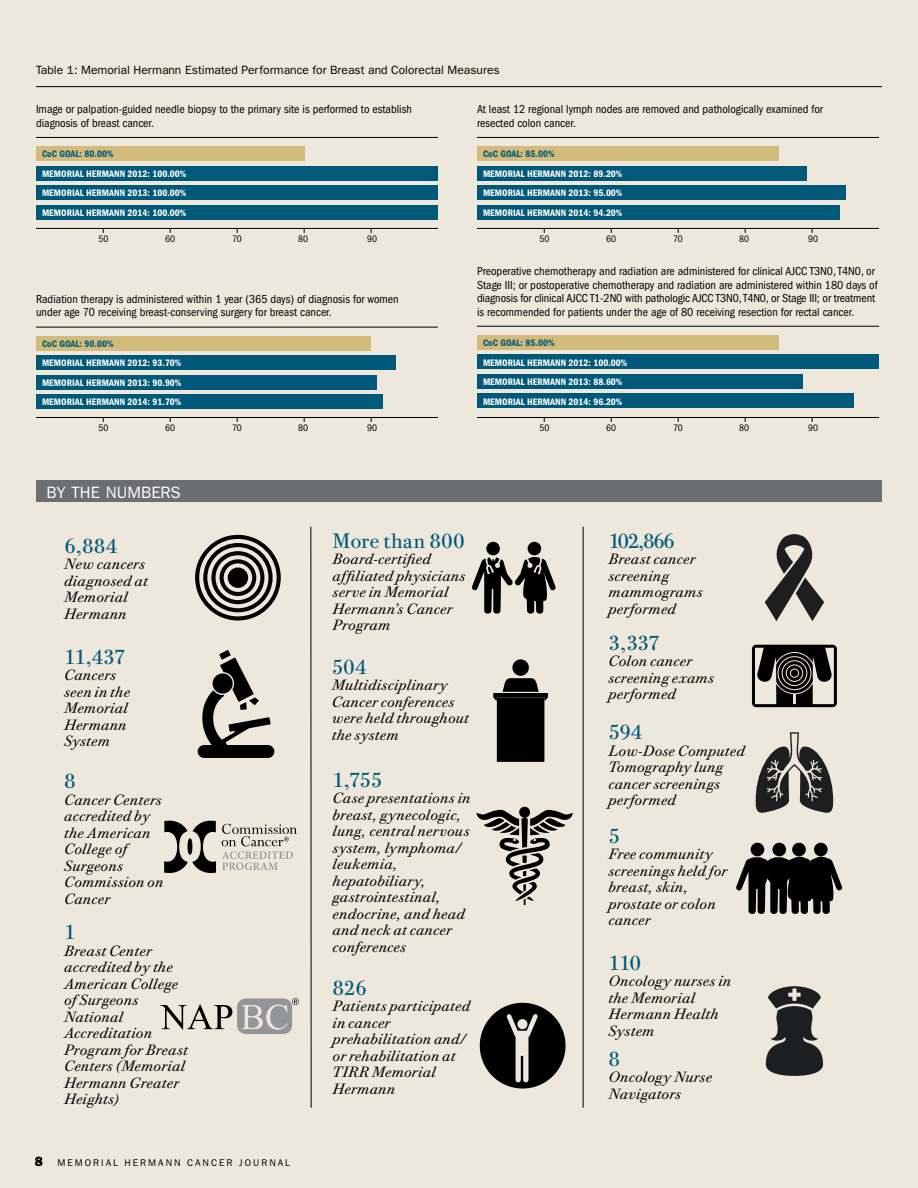
<style>
.page{position:relative;width:918px;height:1188px;background:#ede7dc}
.page>*{position:absolute;margin:0;border:0;box-sizing:border-box;transform-origin:0 0}
.t1{font:21px "Bodoni Twe ITC";letter-spacing:-.02em;color:#005978}
.t2{font:21px "Bodoni Twe ITC";color:#005978}
.t3{font:16.5px "Franklin Gothic";color:#fff}
.t4{font:italic 15px/16.5px "Bodoni Twe ITC";letter-spacing:.015em;color:#000}
.t5{font:800 13.5px "Franklin Gothic";color:#000}
.t6{font:condensed 12px/13.5px "Franklin Gothic";color:#000}
.t7{font:12px "Franklin Gothic";color:#000}
.t8{font:600 condensed 9.75px/19.5px "Franklin Gothic";color:#fff;text-align:justify}
.t9{font:600 condensed 9.75px "Franklin Gothic";color:#005978}
.t10{font:condensed 9.75px "Franklin Gothic";color:#000}
.t11{font:9.75px "Franklin Gothic";letter-spacing:.2em;color:#000}
</style>
<div class="page">
<hr style="left:36px;top:137px;width:402px;height:1px;background:#000">
<div style="left:36px;top:146px;width:268px;height:15px;background:#d3bb7b"></div>
<div style="left:36px;top:166px;width:402px;height:15px;background:#005978"></div>
<div style="left:36px;top:185px;width:402px;height:15px;background:#005978"></div>
<div style="left:36px;top:205px;width:402px;height:15px;background:#005978"></div>
<hr style="left:36px;top:228px;width:402px;height:1px;background:#000">
<hr style="left:36px;top:86px;width:846px;height:1px;background:#000">
<div style="left:36px;top:480px;width:846px;height:22px;background:#6d6e71"></div>
<svg style="left:198px;top:650px;width:76px;height:108px"></svg>
<div style="left:213px;top:673px;width:20px;height:21px;background:#000;border-radius:50%"></div>
<div style="left:195px;top:535px;width:86px;height:86px;border:4px solid #000;border-radius:50%"></div>
<div style="left:203px;top:543px;width:70px;height:69px;border:4px solid #000;border-radius:50%"></div>
<div style="left:211px;top:551px;width:53px;height:53px;border:4px solid #000;border-radius:50%"></div>
<div style="left:220px;top:559px;width:36px;height:37px;border:4px solid #000;border-radius:50%"></div>
<div style="left:230px;top:570px;width:16px;height:16px;background:#000;border-radius:50%"></div>
<div style="left:228px;top:567px;width:20px;height:21px;border:4px solid #000;border-radius:50%"></div>
<svg style="left:164px;top:821px;width:52px;height:52px"></svg>
<svg style="left:222px;top:824px;width:75px;height:46px"></svg>
<svg style="left:160px;top:998px;width:139px;height:36px"></svg>
<div style="left:486px;top:542px;width:14px;height:13px;background:#000;border-radius:50%"></div>
<div style="left:528px;top:542px;width:13px;height:13px;background:#000;border-radius:50%"></div>
<svg style="left:472px;top:557px;width:84px;height:57px"></svg>
<div style="left:512px;top:659px;width:17px;height:17px;background:#000;border-radius:50%"></div>
<svg style="left:493px;top:678px;width:55px;height:84px"></svg>
<svg style="left:476px;top:807px;width:97px;height:98px"></svg>
<svg style="left:480px;top:1003px;width:86px;height:86px"></svg>
<svg style="left:765px;top:534px;width:59px;height:87px"></svg>
<svg style="left:752px;top:645px;width:85px;height:62px"></svg>
<svg style="left:755px;top:732px;width:79px;height:81px"></svg>
<div style="left:772px;top:843px;width:14px;height:13px;background:#000;border-radius:50%"></div>
<div style="left:814px;top:843px;width:14px;height:13px;background:#000;border-radius:50%"></div>
<div style="left:751px;top:843px;width:13px;height:13px;background:#000;border-radius:50%"></div>
<div style="left:792px;top:843px;width:14px;height:13px;background:#000;border-radius:50%"></div>
<svg style="left:736px;top:856px;width:106px;height:58px"></svg>
<svg style="left:766px;top:986px;width:57px;height:90px"></svg>
<hr style="left:311px;top:527px;width:1px;height:581px;background:#000">
<hr style="left:583px;top:527px;width:1px;height:581px;background:#000">
<hr style="left:36px;top:327px;width:402px;height:1px;background:#000">
<div style="left:36px;top:336px;width:334px;height:15px;background:#d3bb7b"></div>
<div style="left:36px;top:355px;width:360px;height:15px;background:#005978"></div>
<div style="left:36px;top:375px;width:341px;height:15px;background:#005978"></div>
<div style="left:36px;top:394px;width:346px;height:15px;background:#005978"></div>
<hr style="left:36px;top:417px;width:402px;height:1px;background:#000">
<hr style="left:477px;top:137px;width:402px;height:1px;background:#000">
<div style="left:477px;top:146px;width:301px;height:15px;background:#d3bb7b"></div>
<div style="left:477px;top:166px;width:330px;height:15px;background:#005978"></div>
<div style="left:477px;top:185px;width:369px;height:15px;background:#005978"></div>
<div style="left:477px;top:205px;width:363px;height:15px;background:#005978"></div>
<hr style="left:477px;top:228px;width:402px;height:1px;background:#000">
<hr style="left:477px;top:326px;width:402px;height:1px;background:#000">
<div style="left:477px;top:335px;width:301px;height:15px;background:#d3bb7b"></div>
<div style="left:477px;top:354px;width:402px;height:15px;background:#005978"></div>
<div style="left:477px;top:374px;width:325px;height:15px;background:#005978"></div>
<div style="left:477px;top:393px;width:377px;height:15px;background:#005978"></div>
<hr style="left:477px;top:417px;width:402px;height:1px;background:#000">
<p class="t7" style="left:36px;top:63px;width:465px">Table 1: Memorial Hermann Estimated Performance for Breast and Colorectal Measures</p>
<p class="t6" style="left:36px;top:103px;width:377px">Image or palpation-guided needle biopsy to the primary site is performed to establish diagnosis of breast cancer.</p>
<p class="t9" style="left:42px;top:149px;width:73px">CoC GOAL: 80.00%</p>
<p class="t8" style="left:42px;top:164px;width:146px">MEMORIAL HERMANN 2012: 100.00% MEMORIAL HERMANN 2013: 100.00% MEMORIAL HERMANN 2014: 100.00%</p>
<p class="t10" style="left:99px;top:233px;width:11px">50</p>
<p class="t10" style="left:165px;top:233px;width:11px">60</p>
<p class="t10" style="left:232px;top:233px;width:11px">70</p>
<p class="t10" style="left:298px;top:233px;width:11px">80</p>
<p class="t10" style="left:367px;top:233px;width:11px">90</p>
<p class="t6" style="left:36px;top:292px;width:364px">Radiation therapy is administered within 1 year (365 days) of diagnosis for women under age 70 receiving breast-conserving surgery for breast cancer.</p>
<p class="t9" style="left:42px;top:338px;width:73px">CoC GOAL: 90.00%</p>
<p class="t8" style="left:42px;top:353px;width:141px">MEMORIAL HERMANN 2012: 93.70% MEMORIAL HERMANN 2013: 90.90% MEMORIAL HERMANN 2014: 91.70%</p>
<p class="t10" style="left:99px;top:422px;width:11px">50</p>
<p class="t10" style="left:165px;top:422px;width:11px">60</p>
<p class="t10" style="left:232px;top:422px;width:11px">70</p>
<p class="t10" style="left:298px;top:422px;width:11px">80</p>
<p class="t10" style="left:367px;top:422px;width:11px">90</p>
<p class="t3" style="left:46px;top:483px;width:136px">BY THE NUMBERS</p>
<p class="t6" style="left:477px;top:103px;width:348px">At least 12 regional lymph nodes are removed and pathologically examined for resected colon cancer.</p>
<p class="t9" style="left:483px;top:148px;width:73px">CoC GOAL: 85.00%</p>
<p class="t8" style="left:483px;top:164px;width:141px">MEMORIAL HERMANN 2012: 89.20% MEMORIAL HERMANN 2013: 95.00% MEMORIAL HERMANN 2014: 94.20%</p>
<p class="t10" style="left:540px;top:233px;width:11px">50</p>
<p class="t10" style="left:606px;top:233px;width:11px">60</p>
<p class="t10" style="left:673px;top:233px;width:11px">70</p>
<p class="t10" style="left:739px;top:233px;width:11px">80</p>
<p class="t10" style="left:808px;top:233px;width:11px">90</p>
<p class="t6" style="left:477px;top:264px;width:402px">Preoperative chemotherapy and radiation are administered for clinical AJCC T3N0, T4N0, or Stage III; or postoperative chemotherapy and radiation are administered within 180 days of diagnosis for clinical AJCC T1-2N0 with pathologic AJCC T3N0, T4N0, or Stage III; or treatment is recommended for patients under the age of 80 receiving resection for rectal cancer.</p>
<p class="t9" style="left:483px;top:337px;width:73px">CoC GOAL: 85.00%</p>
<p class="t8" style="left:483px;top:353px;width:146px;text-align:left">MEMORIAL HERMANN 2012: 100.00%<br>MEMORIAL HERMANN 2013: 88.60%<br>MEMORIAL HERMANN 2014: 96.20%</p>
<p class="t10" style="left:540px;top:422px;width:11px">50</p>
<p class="t10" style="left:606px;top:422px;width:11px">60</p>
<p class="t10" style="left:673px;top:422px;width:11px">70</p>
<p class="t10" style="left:739px;top:422px;width:11px">80</p>
<p class="t10" style="left:808px;top:422px;width:11px">90</p>
<h1 class="t1" style="left:64px;top:533px;width:55px">6,884</h1>
<p class="t4" style="left:64px;top:556px;width:85px">New cancers diagnosed at<br>Memorial<br>Hermann</p>
<h1 class="t1" style="left:64px;top:644px;width:63px">11,437</h1>
<p class="t4" style="left:64px;top:667px;width:68px">Cancers seen in the<br>Memorial<br>Hermann<br>System</p>
<h1 class="t1" style="left:64px;top:768px;width:13px">8</h1>
<p class="t4" style="left:64px;top:791px;width:101px">Cancer Centers accredited by the American<br>College of<br>Surgeons<br>Commission on<br>Cancer</p>
<h1 class="t1" style="left:64px;top:919px;width:13px">1</h1>
<p class="t4" style="left:64px;top:942px;width:125px">Breast Center accredited by the<br>American College of Surgeons<br>National<br>Accreditation<br>Program for Breast<br>Centers (Memorial<br>Hermann Greater<br>Heights)</p>
<p class="t5" style="left:35px;top:1153px;width:10px">8</p>
<p class="t11" style="left:57px;top:1157px;width:234px">MEMORIAL HERMANN CANCER JOURNAL</p>
<h1 class="t2" style="left:333px;top:527px;width:134px">More than 800</h1>
<p class="t4" style="left:333px;top:551px;width:135px">Board-certified affiliated physicians serve in Memorial<br>Hermann’s Cancer<br>Program</p>
<h1 class="t1" style="left:332px;top:653px;width:36px">504</h1>
<p class="t4" style="left:332px;top:677px;width:139px">Multidisciplinary<br>Cancer conferences were held throughout the system</p>
<h1 class="t1" style="left:333px;top:767px;width:51px">1,755</h1>
<p class="t4" style="left:333px;top:790px;width:139px">Case presentations in breast, gynecologic, lung, central nervous system, lymphoma/ leukemia, hepatobiliary, gastrointestinal, endocrine, and head and neck at cancer conferences</p>
<h1 class="t1" style="left:333px;top:975px;width:36px">826</h1>
<p class="t4" style="left:333px;top:998px;width:139px">Patients participated in cancer prehabilitation and/ or rehabilitation at<br>TIRR Memorial<br>Hermann</p>
<h1 class="t1" style="left:609px;top:527px;width:68px">102,866</h1>
<p class="t4" style="left:609px;top:551px;width:96px">Breast cancer screening mammograms performed</p>
<h1 class="t1" style="left:609px;top:629px;width:53px">3,337</h1>
<p class="t4" style="left:609px;top:653px;width:107px">Colon cancer screening exams performed</p>
<h1 class="t1" style="left:609px;top:719px;width:35px">594</h1>
<p class="t4" style="left:609px;top:742px;width:138px">Low-Dose Computed<br>Tomography lung cancer screenings performed</p>
<h1 class="t1" style="left:609px;top:823px;width:13px">5</h1>
<p class="t4" style="left:609px;top:846px;width:120px">Free community screenings held for breast, skin, prostate or colon cancer</p>
<h1 class="t1" style="left:609px;top:950px;width:34px">110</h1>
<p class="t4" style="left:609px;top:973px;width:124px">Oncology nurses in the Memorial<br>Hermann Health<br>System</p>
<h1 class="t1" style="left:609px;top:1046px;width:13px">8</h1>
<p class="t4" style="left:609px;top:1069px;width:105px">Oncology Nurse<br>Navigators</p>
</div>
